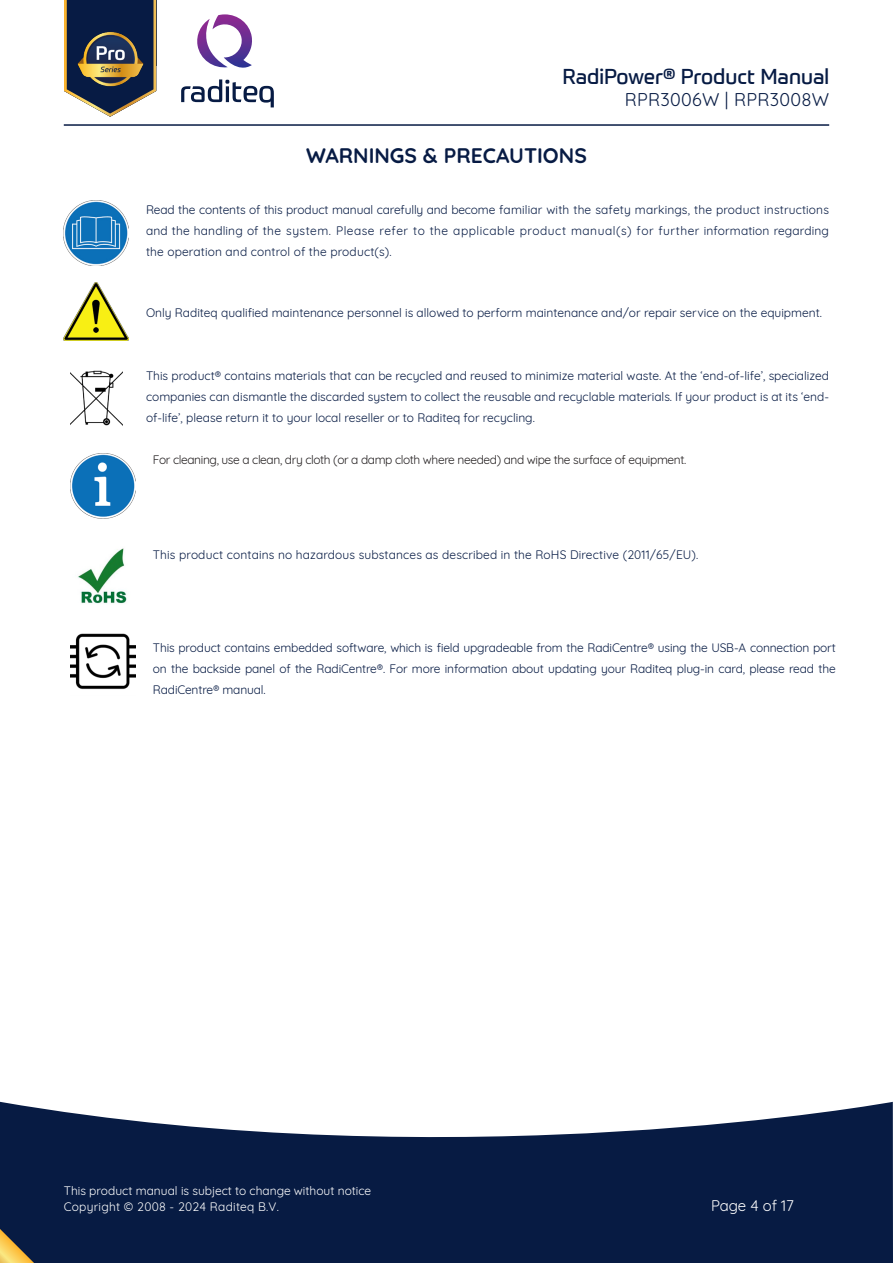
<style>
.page{position:relative;width:893px;height:1263px;background:#fff}
.page>*{position:absolute;margin:0;border:0;box-sizing:border-box;transform-origin:0 0}
.t1{font:21px "Prometo";color:#071b44}
.t2{font:700 21px "Quicksand";color:#071b44}
.t3{font:18px "Quicksand";letter-spacing:.015em;color:#071b44}
.t4{font:15px "Quicksand";color:#fff}
.t5{font:12px/21px "Quicksand";color:#071b44;text-align:justify}
.t6{font:12px "Quicksand";letter-spacing:-.03em;color:#231f20}
.t7{font:12px/16.2px "Quicksand";color:#fff}
</style>
<div class="page">
<hr style="left:64px;top:124px;width:765px;height:2px;background:#071b44">
<svg style="left:85px;top:0;width:71px;height:117px"></svg>
<img style="left:64px;top:0;width:89px;height:103px">
<svg style="left:181px;top:14px;width:93px;height:93px"></svg>
<svg style="left:0;top:1102px;width:893px;height:161px;background:#2b3c5e"></svg>
<svg style="left:0;top:1214px;width:49px;height:49px;background:#414546"></svg>
<img style="left:64px;top:201px;width:64px;height:65px">
<img style="left:64px;top:283px;width:64px;height:57px">
<img style="left:70px;top:370px;width:52px;height:56px">
<img style="left:70px;top:453px;width:66px;height:65px">
<img style="left:78px;top:548px;width:49px;height:56px">
<img style="left:70px;top:633px;width:66px;height:56px">
<h1 class="t1" style="left:563px;top:64px;width:268px">RadiPower® Product Manual</h1>
<h2 class="t3" style="left:625px;top:85px;width:206px">RPR3006W | RPR3008W</h2>
<h1 class="t2" style="left:306px;top:139px;width:282px">WARNINGS &amp; PRECAUTIONS</h1>
<p class="t5" style="left:146px;top:198px;width:684px">Read the contents of this product manual carefully and become familiar with the safety markings, the product instructions and the handling of the system. Please refer to the applicable product manual(s) for further information regarding the operation and control of the product(s).</p>
<p class="t5" style="left:146px;top:301px;width:677px">Only Raditeq qualified maintenance personnel is allowed to perform maintenance and/or repair service on the equipment.</p>
<p class="t5" style="left:146px;top:364px;width:684px">This product® contains materials that can be recycled and reused to minimize material waste. At the ‘end-of-life’, specialized companies can dismantle the discarded system to collect the reusable and recyclable materials. If your product is at its ‘end&shy;of-life’, please return it to your local reseller or to Raditeq for recycling.</p>
<p class="t6" style="left:153px;top:450px;width:535px">For cleaning, use a clean, dry cloth (or a damp cloth where needed) and wipe the surface of equipment.</p>
<p class="t5" style="left:153px;top:543px;width:547px">This product contains no hazardous substances as described in the RoHS Directive (2011/65/EU).</p>
<p class="t5" style="left:153px;top:636px;width:684px">This product contains embedded software, which is field upgradeable from the RadiCentre® using the USB-A connection port on the backside panel of the RadiCentre®. For more information about updating your Raditeq plug-in card, please read the RadiCentre® manual.</p>
<p class="t7" style="left:64px;top:1181px;width:309px">This product manual is subject to change without notice<br>Copyright © 2008 - 2024 Raditeq B.V.</p>
<p class="t4" style="left:711px;top:1193px;width:84px">Page 4 of 17</p>
</div>
